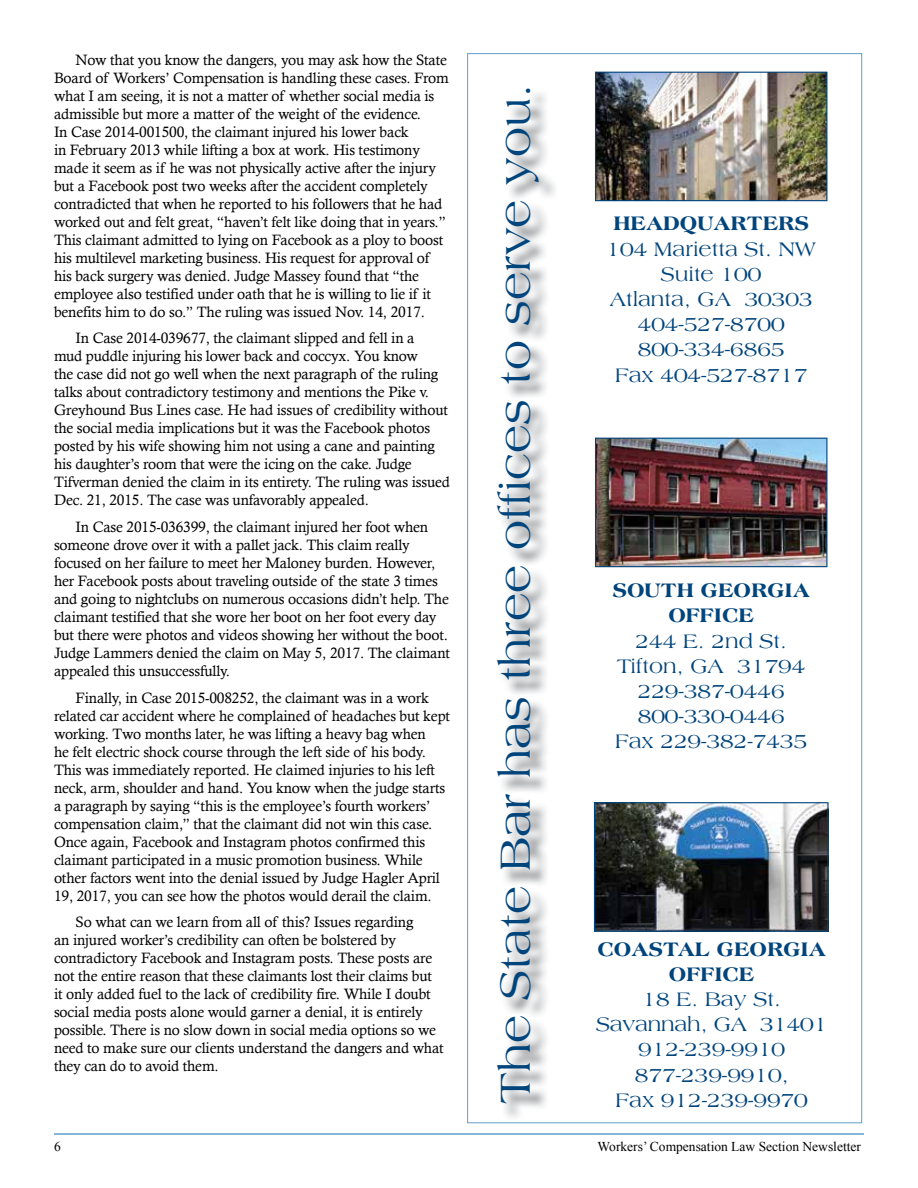
<style>
.page{position:relative;width:918px;height:1188px;background:#fff}
.page>*{position:absolute;margin:0;border:0;box-sizing:border-box;transform-origin:0 0}
.t1{font:45px "Americana";color:#00447c}
.t2{font:21px/25.2px "Americana";color:#00447c;text-align:center}
.t3{font:800 21px/25.2px "Americana";color:#00447c;text-align:center}
.t4{font:15px/18px "Calisto";letter-spacing:-.01em;color:#000}
.t5{font:13.5px "Times New Roman";color:#000}
</style>
<div class="page">
<hr style="left:54px;top:1133px;width:810px;height:2px;background:#609fca">
<img style="left:595px;top:72px;width:232px;height:129px">
<img style="left:595px;top:438px;width:232px;height:129px">
<img style="left:594px;top:802px;width:235px;height:130px">
<p class="t4" style="left:54px;top:50px;width:396px;text-indent:22px">Now that you know the dangers, you may ask how the State Board of Workers’ Compensation is handling these cases. From what I am seeing, it is not a matter of whether social media is admissible but more a matter of the weight of the evidence.<br>In Case 2014-001500, the claimant injured his lower back<br>in February 2013 while lifting a box at work. His testimony made it seem as if he was not physically active after the injury but a Facebook post two weeks after the accident completely contradicted that when he reported to his followers that he had worked out and felt great, “haven’t felt like doing that in years.” This claimant admitted to lying on Facebook as a ploy to boost his multilevel marketing business. His request for approval of his back surgery was denied. Judge Massey found that “the employee also testified under oath that he is willing to lie if it benefits him to do so.” The ruling was issued Nov. 14, 2017.</p>
<p class="t4" style="left:54px;top:329px;width:398px;text-indent:22px">In Case 2014-039677, the claimant slipped and fell in a<br>mud puddle injuring his lower back and coccyx. You know<br>the case did not go well when the next paragraph of the ruling talks about contradictory testimony and mentions the Pike v.<br>Greyhound Bus Lines case. He had issues of credibility without the social media implications but it was the Facebook photos posted by his wife showing him not using a cane and painting his daughter’s room that were the icing on the cake. Judge Tifverman denied the claim in its entirety. The ruling was issued Dec. 21, 2015. The case was unfavorably appealed.</p>
<p class="t4" style="left:54px;top:518px;width:398px;text-indent:22px">In Case 2015-036399, the claimant injured her foot when someone drove over it with a pallet jack. This claim really focused on her failure to meet her Maloney burden. However, her Facebook posts about traveling outside of the state 3 times and going to nightclubs on numerous occasions didn’t help. The claimant testified that she wore her boot on her foot every day but there were photos and videos showing her without the boot.<br>Judge Lammers denied the claim on May 5, 2017. The claimant appealed this unsuccessfully.</p>
<p class="t4" style="left:54px;top:688px;width:398px;text-indent:22px">Finally, in Case 2015-008252, the claimant was in a work related car accident where he complained of headaches but kept working. Two months later, he was lifting a heavy bag when<br>he felt electric shock course through the left side of his body.<br>This was immediately reported. He claimed injuries to his left neck, arm, shoulder and hand. You know when the judge starts a paragraph by saying “this is the employee’s fourth workers’ compensation claim,” that the claimant did not win this case.<br>Once again, Facebook and Instagram photos confirmed this claimant participated in a music promotion business. While other factors went into the denial issued by Judge Hagler April 19, 2017, you can see how the photos would derail the claim.</p>
<p class="t4" style="left:54px;top:913px;width:391px;text-indent:22px">So what can we learn from all of this? Issues regarding<br>an injured worker’s credibility can often be bolstered by contradictory Facebook and Instagram posts. These posts are not the entire reason that these claimants lost their claims but it only added fuel to the lack of credibility fire. While I doubt social media posts alone would garner a denial, it is entirely possible. There is no slow down in social media options so we need to make sure our clients understand the dangers and what they can do to avoid them.</p>
<h1 class="t1" style="left:490px;top:1104px;width:1022px;rotate:-90deg">The State Bar has three offices to serve you.</h1>
<h2 class="t3" style="left:613px;top:211px;width:197px">HEADQUARTERS</h2>
<h2 class="t2" style="left:607px;top:236px;width:211px">104 Marietta St. NW<br>Suite 100<br>Atlanta, GA 30303<br>404-527-8700<br>800-334-6865<br>Fax 404-527-8717</h2>
<h2 class="t3" style="left:613px;top:578px;width:199px">SOUTH GEORGIA<br>OFFICE</h2>
<h2 class="t2" style="left:615px;top:628px;width:194px">244 E. 2nd St.<br>Tifton, GA 31794<br>229-387-0446<br>800-330-0446<br>Fax 229-382-7435</h2>
<h2 class="t3" style="left:598px;top:936px;width:230px">COASTAL GEORGIA<br>OFFICE</h2>
<h2 class="t2" style="left:596px;top:987px;width:233px">18 E. Bay St.<br>Savannah, GA 31401<br>912-239-9910<br>877-239-9910,<br>Fax 912-239-9970</h2>
<p class="t5" style="left:54px;top:1137px;width:8px">6</p>
<p class="t5" style="left:598px;top:1137px;width:265px">Workers’ Compensation Law Section Newsletter</p>
</div>
